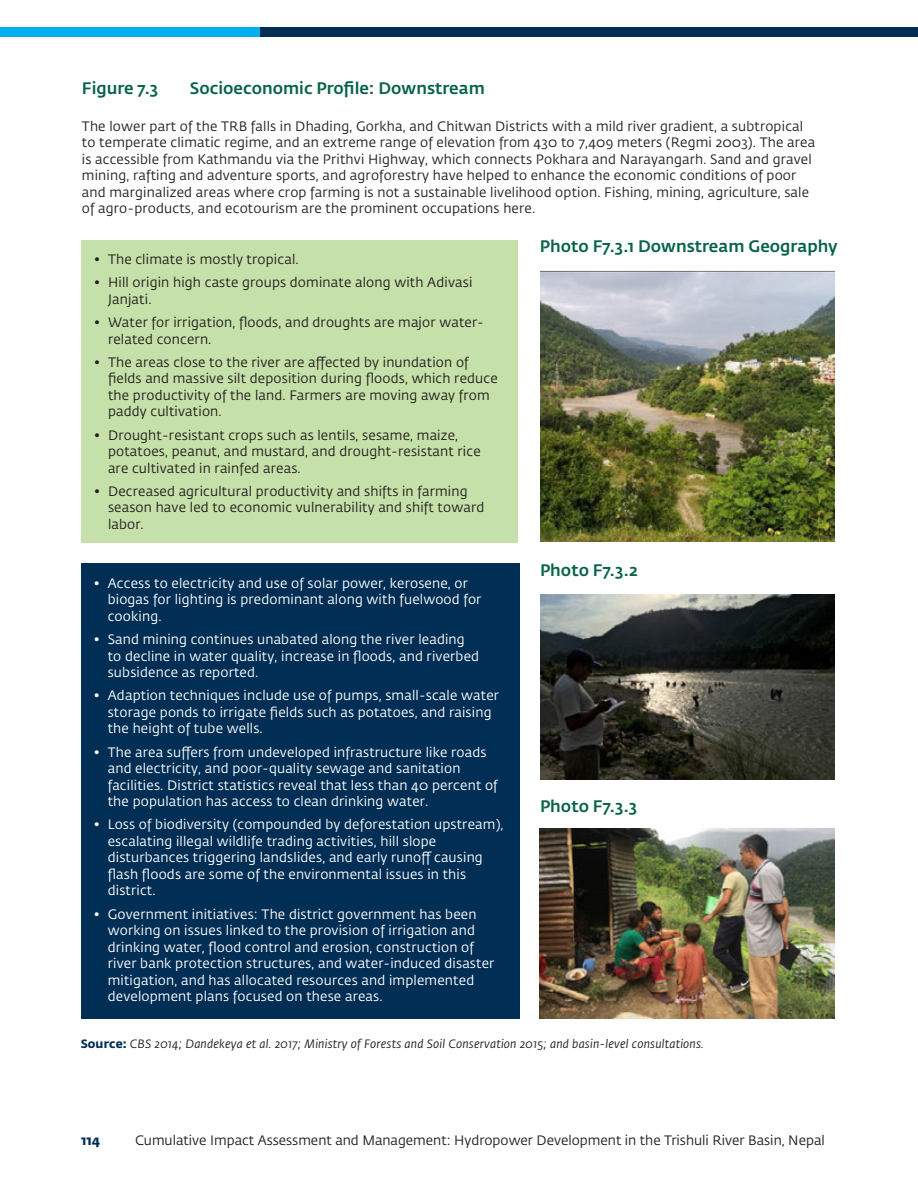
<style>
.page{position:relative;width:918px;height:1188px;background:#fff}
.page>*{position:absolute;margin:0;border:0;box-sizing:border-box;transform-origin:0 0}
.Figure_Name_-_No_Rul{font:500 16.5px "Fedra Sans Std";color:#066347}
.Table_Body{font:13.5px/16.5px "Fedra Sans Std";letter-spacing:.015em;color:#231f20}
.t1{font:13.5px/16.5px "Fedra Sans Std";letter-spacing:.015em;color:#fff}
.t2{font:700 13.5px "Fedra Sans Std";color:#002e54}
.Subtext_Source{font:italic 12px "Fedra Sans Std";letter-spacing:.015em;color:#231f20}
.s1{font-weight:700;font-style:normal;color:#002e54}
</style>
<div class="page">
<div style="left:0;top:27px;width:918px;height:9px;background:#002e52"></div>
<div style="left:0;top:27px;width:259px;height:9px;background:#00aeef"></div>
<div style="left:81px;top:240px;width:436px;height:302px;background:#c5e0a8"></div>
<div style="left:81px;top:564px;width:438px;height:455px;background:#002e54"></div>
<img style="left:540px;top:270px;width:295px;height:272px">
<img style="left:540px;top:828px;width:295px;height:191px">
<img style="left:540px;top:595px;width:295px;height:184px">
<p class="Figure_Name_-_No_Rul" style="left:82px;top:78px;width:78px">Figure 7.3</p>
<p class="Figure_Name_-_No_Rul" style="left:190px;top:78px;width:296px">Socioeconomic Profile: Downstream</p>
<p class="Table_Body" style="left:82px;top:118px;width:735px">The lower part of the TRB falls in Dhading, Gorkha, and Chitwan Districts with a mild river gradient, a subtropical to temperate climatic regime, and an extreme range of elevation from 430 to 7,409 meters (Regmi 2003). The area is accessible from Kathmandu via the Prithvi Highway, which connects Pokhara and Narayangarh. Sand and gravel mining, rafting and adventure sports, and agroforestry have helped to enhance the economic conditions of poor and marginalized areas where crop farming is not a sustainable livelihood option. Fishing, mining, agriculture, sale of agro-products, and ecotourism are the prominent occupations here.</p>
<p class="Table_Body" style="left:94px;top:251px;width:206px">• The climate is mostly tropical.</p>
<p class="Table_Body" style="left:108px;top:275px;width:366px;text-indent:-14px">• Hill origin high caste groups dominate along with Adivasi<br>Janjati.</p>
<p class="Table_Body" style="left:108px;top:314px;width:377px;text-indent:-14px">• Water for irrigation, floods, and droughts are major water&shy;related concern.</p>
<p class="Table_Body" style="left:108px;top:354px;width:391px;text-indent:-14px">• The areas close to the river are affected by inundation of fields and massive silt deposition during floods, which reduce the productivity of the land. Farmers are moving away from paddy cultivation.</p>
<p class="Table_Body" style="left:108px;top:427px;width:374px;text-indent:-14px">• Drought-resistant crops such as lentils, sesame, maize, potatoes, peanut, and mustard, and drought-resistant rice are cultivated in rainfed areas.</p>
<p class="Table_Body" style="left:108px;top:483px;width:378px;text-indent:-14px">• Decreased agricultural productivity and shifts in farming season have led to economic vulnerability and shift toward labor.</p>
<p class="Figure_Name_-_No_Rul" style="left:540px;top:236px;width:299px">Photo F7.3.1 Downstream Geography</p>
<p class="Figure_Name_-_No_Rul" style="left:540px;top:560px;width:99px">Photo F7.3.2</p>
<p class="t1" style="left:108px;top:575px;width:375px;text-indent:-14px">• Access to electricity and use of solar power, kerosene, or biogas for lighting is predominant along with fuelwood for cooking.</p>
<p class="t1" style="left:108px;top:631px;width:373px;text-indent:-14px">• Sand mining continues unabated along the river leading to decline in water quality, increase in floods, and riverbed subsidence as reported.</p>
<p class="t1" style="left:108px;top:688px;width:393px;text-indent:-14px">• Adaption techniques include use of pumps, small-scale water storage ponds to irrigate fields such as potatoes, and raising the height of tube wells.</p>
<p class="t1" style="left:108px;top:744px;width:391px;text-indent:-14px">• The area suffers from undeveloped infrastructure like roads and electricity, and poor-quality sewage and sanitation facilities. District statistics reveal that less than 40 percent of the population has access to clean drinking water.</p>
<p class="t1" style="left:108px;top:817px;width:397px;text-indent:-14px">• Loss of biodiversity (compounded by deforestation upstream), escalating illegal wildlife trading activities, hill slope disturbances triggering landslides, and early runoff causing flash floods are some of the environmental issues in this district.</p>
<p class="t1" style="left:108px;top:906px;width:388px;text-indent:-14px">• Government initiatives: The district government has been working on issues linked to the provision of irrigation and drinking water, flood control and erosion, construction of river bank protection structures, and water-induced disaster mitigation, and has allocated resources and implemented development plans focused on these areas.</p>
<p class="Subtext_Source" style="left:81px;top:1036px;width:625px"><span class="s1">Source:</span> CBS 2014; Dandekeya et al. 2017; Ministry of Forests and Soil Conservation 2015; and basin-level consultations.</p>
<p class="Figure_Name_-_No_Rul" style="left:540px;top:795px;width:99px">Photo F7.3.3</p>
<p class="t2" style="left:81px;top:1132px;width:21px">114</p>
<p class="Table_Body" style="left:135px;top:1132px;width:691px">Cumulative Impact Assessment and Management: Hydropower Development in the Trishuli River Basin, Nepal</p>
</div>
